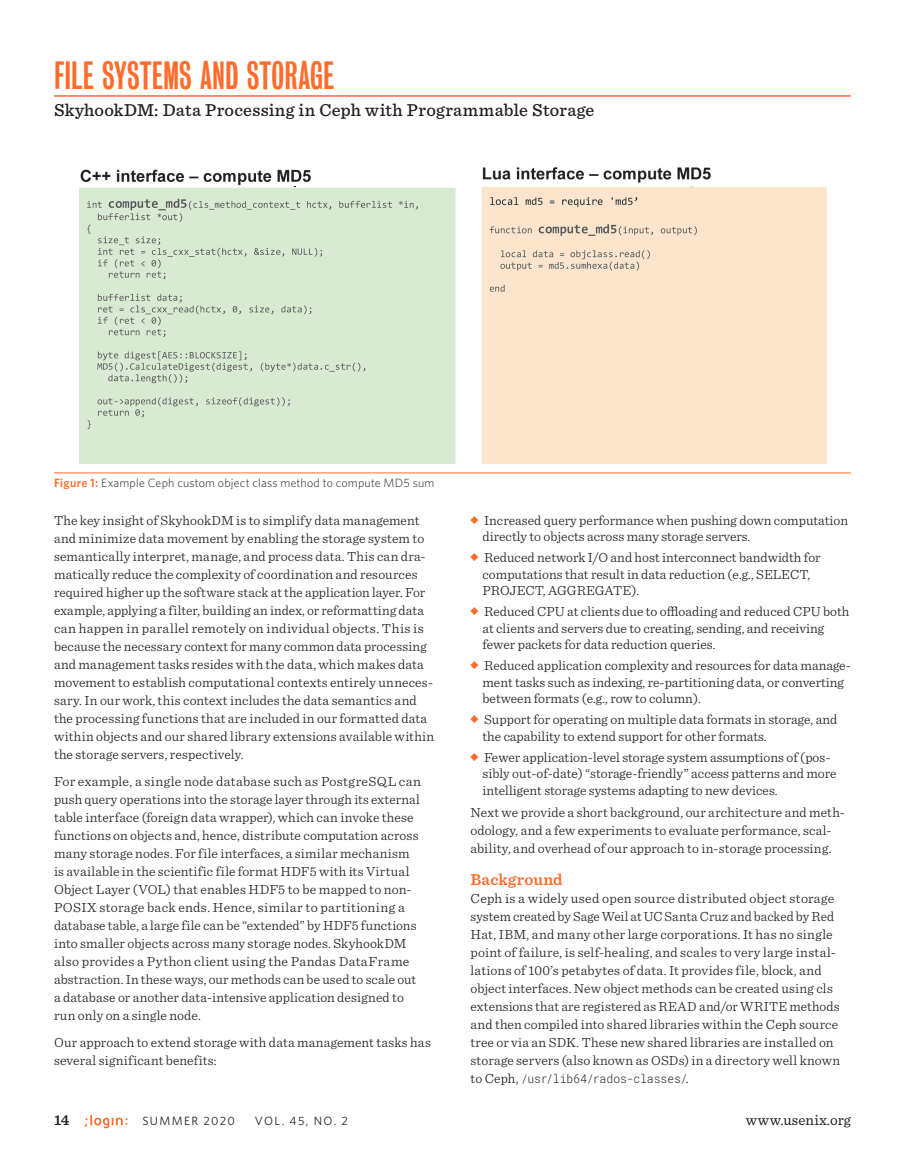
<style>
.page{position:relative;width:905px;height:1175px;background:#fff}
.page>*{position:absolute;margin:0;border:0;box-sizing:border-box;transform-origin:0 0}
.t1{font:36px "Bureau Grotesque One Three";color:#ff6c2c}
.t2{font:500 18px "Sentinel";letter-spacing:.015em;color:#231f20}
.head1{font:600 16.5px "Sentinel";letter-spacing:.01em;color:#ff6c2c}
.t3{font:15px "Sentinel";letter-spacing:.015em;color:#231f20}
.t4{font:600 15px "Sentinel";color:#231f20}
.body{font:300 13.8px/18px "Sentinel";letter-spacing:.005em;color:#231f20}
.figure_caption{font:300 12px "Whitney";letter-spacing:.015em;color:#231f20}
.body-2{font:300 12px "Roboto Mono";color:#231f20;scale:.95 1}
.t5{font:12px "Whitney";letter-spacing:.115em;color:#231f20}
.s1{font-weight:600;color:#ff6c2c}
.s2{color:#ff6c2c}
.s3{font-family:"Sentinel";font-size:13.8px}
</style>
<div class="page">
<svg style="left:85px;top:1115px;width:42px;height:13px"></svg>
<hr style="left:54px;top:95px;width:796px;height:2px;background:#ff6c2c">
<img style="left:79px;top:167px;width:748px;height:296px">
<hr style="left:54px;top:472px;width:796px;height:1px;background:#ff6c2c">
<h1 class="t1" style="left:54px;top:56px;width:282px">FILE SYSTEMS AND STORAGE</h1>
<h2 class="t2" style="left:54px;top:96px;width:542px">SkyhookDM: Data Processing in Ceph with Programmable Storage</h2>
<p class="figure_caption" style="left:54px;top:474px;width:382px"><span class="s1">Figure 1:</span> Example Ceph custom object class method to compute MD5 sum</p>
<p class="body" style="left:54px;top:510px;width:382px">The key insight of SkyhookDM is to simplify data management and minimize data movement by enabling the storage system to semantically interpret, manage, and process data. This can dra&shy;matically reduce the complexity of coordination and resources required higher up the software stack at the application layer. For example, applying a filter, building an index, or reformatting data can happen in parallel remotely on individual objects. This is because the necessary context for many common data processing and management tasks resides with the data, which makes data movement to establish computational contexts entirely unneces&shy;sary. In our work, this context includes the data semantics and the processing functions that are included in our formatted data within objects and our shared library extensions available within the storage servers, respectively.</p>
<p class="body" style="left:54px;top:771px;width:368px">For example, a single node database such as PostgreSQL can push query operations into the storage layer through its external table interface (foreign data wrapper), which can invoke these functions on objects and, hence, distribute computation across many storage nodes. For file interfaces, a similar mechanism is available in the scientific file format HDF5 with its Virtual Object Layer (VOL) that enables HDF5 to be mapped to non-POSIX storage back ends. Hence, similar to partitioning a database table, a large file can be “extended” by HDF5 functions into smaller objects across many storage nodes. SkyhookDM also provides a Python client using the Pandas DataFrame abstraction. In these ways, our methods can be used to scale out a database or another data-intensive application designed to run only on a single node.</p>
<p class="body" style="left:54px;top:1032px;width:378px">Our approach to extend storage with data management tasks has several significant benefits:</p>
<p class="body" style="left:482px;top:511px;width:367px;line-height:16.5px;text-indent:-12px"><span class="s2">✓</span> Increased query performance when pushing down computation directly to objects across many storage servers.</p>
<p class="body" style="left:482px;top:548px;width:340px;line-height:16.5px;text-indent:-12px"><span class="s2">✓</span> Reduced network I/O and host interconnect bandwidth for computations that result in data reduction (e.g., SELECT,<br>PROJECT, AGGREGATE).</p>
<p class="body" style="left:482px;top:602px;width:368px;line-height:16.5px;text-indent:-12px"><span class="s2">✓</span> Reduced CPU at clients due to offloading and reduced CPU both at clients and servers due to creating, sending, and receiving fewer packets for data reduction queries.</p>
<p class="body" style="left:482px;top:656px;width:370px;line-height:16.5px;text-indent:-12px"><span class="s2">✓</span> Reduced application complexity and resources for data manage&shy;ment tasks such as indexing, re-partitioning data, or converting between formats (e.g., row to column).</p>
<p class="body" style="left:482px;top:710px;width:356px;line-height:16.5px;text-indent:-12px"><span class="s2">✓</span> Support for operating on multiple data formats in storage, and the capability to extend support for other formats.</p>
<p class="body" style="left:482px;top:748px;width:355px;line-height:16.5px;text-indent:-12px"><span class="s2">✓</span> Fewer application-level storage system assumptions of (pos&shy;sibly out-of-date) “storage-friendly” access patterns and more intelligent storage systems adapting to new devices.</p>
<p class="body" style="left:470px;top:802px;width:376px">Next we provide a short background, our architecture and meth&shy;odology, and a few experiments to evaluate performance, scal&shy;ability, and overhead of our approach to in-storage processing.</p>
<p class="head1" style="left:470px;top:866px;width:94px">Background</p>
<p class="body" style="left:470px;top:888px;width:371px">Ceph is a widely used open source distributed object storage system created by Sage Weil at UC Santa Cruz and backed by Red Hat, IBM, and many other large corporations. It has no single point of failure, is self-healing, and scales to very large instal&shy;lations of 100’s petabytes of data. It provides file, block, and object interfaces. New object methods can be created using cls extensions that are registered as READ and/or WRITE methods and then compiled into shared libraries within the Ceph source tree or via an SDK. These new shared libraries are installed on storage servers (also known as OSDs) in a directory well known</p>
<p class="body-2" style="left:470px;top:1070px;width:231px"><span class="s3">to Ceph,</span> /usr/lib64/rados-classes/<span class="s3">.</span></p>
<p class="t4" style="left:54px;top:1108px;width:17px">14</p>
<p class="t5" style="left:142px;top:1113px;width:94px">SUMMER 2020</p>
<p class="t5" style="left:255px;top:1113px;width:94px">VOL. 45, NO. 2</p>
<p class="t3" style="left:745px;top:1108px;width:107px">www.usenix.org</p>
</div>
